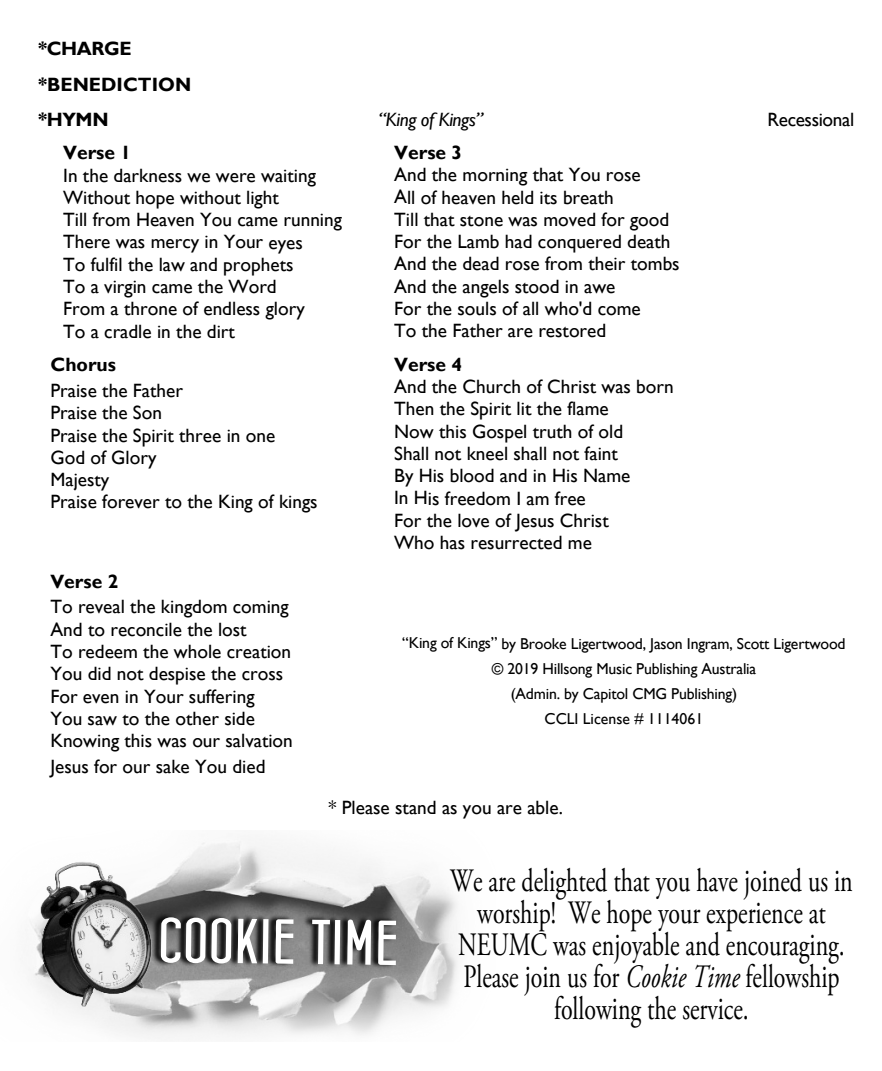
<style>
.page{position:relative;width:882px;height:1071px;background:#fff}
.page>*{position:absolute;margin:0;border:0;box-sizing:border-box;transform-origin:0 0}
.t1{font:63.35px "Concurso Italian BTN Bold";color:#fff;scale:1.1 1}
.t2{font:32.55px/32px "Adobe Garamond Pro";color:#000;text-align:center;scale:.73 1}
.t3{font:19.25px/22.2px "Gill Sans";color:#000}
.t4{font:700 19.25px/35.5px "Gill Sans";color:#000}
.t5{font:italic 19.25px "Gill Sans";letter-spacing:-.02em;color:#000}
.t6{font:19.25px "Gill Sans";letter-spacing:-.02em;color:#000}
.t7{font:15.75px/25.2px "Gill Sans";letter-spacing:-.01em;color:#000;text-align:center}
.s1{font-style:italic}
</style>
<div class="page">
<img style="left:30px;top:841px;width:428px;height:198px">
<img style="left:159px;top:892px;width:273px;height:95px">
<img style="left:34px;top:859px;width:125px;height:147px">
<p class="t4" style="left:38px;top:32px;width:155px">*CHARGE *BENEDICTION *HYMN</p>
<p class="t4" style="left:63px;top:137px;width:69px">Verse 1</p>
<p class="t3" style="left:63px;top:166px;width:280px">In the darkness we were waiting<br>Without hope without light<br>Till from Heaven You came running<br>There was mercy in Your eyes<br>To fulfil the law and prophets<br>To a virgin came the Word<br>From a throne of endless glory<br>To a cradle in the dirt</p>
<p class="t4" style="left:51px;top:349px;width:67px">Chorus</p>
<p class="t3" style="left:50px;top:381px;width:269px">Praise the Father<br>Praise the Son<br>Praise the Spirit three in one<br>God of Glory<br>Majesty<br>Praise forever to the King of kings</p>
<p class="t4" style="left:50px;top:565px;width:69px">Verse 2</p>
<p class="t3" style="left:50px;top:598px;width:244px">To reveal the kingdom coming<br>And to reconcile the lost<br>To redeem the whole creation<br>You did not despise the cross<br>For even in Your suffering<br>You saw to the other side<br>Knowing this was our salvation</p>
<p class="t3" style="left:50px;top:757px;width:217px">Jesus for our sake You died</p>
<p class="t5" style="left:378px;top:112px;width:106px">“King of Kings”</p>
<p class="t6" style="left:767px;top:112px;width:88px">Recessional</p>
<p class="t4" style="left:394px;top:137px;width:69px">Verse 3</p>
<p class="t3" style="left:394px;top:166px;width:287px">And the morning that You rose<br>All of heaven held its breath<br>Till that stone was moved for good<br>For the Lamb had conquered death<br>And the dead rose from their tombs<br>And the angels stood in awe<br>For the souls of all who'd come<br>To the Father are restored</p>
<p class="t4" style="left:394px;top:349px;width:69px">Verse 4</p>
<p class="t3" style="left:394px;top:378px;width:281px">And the Church of Christ was born<br>Then the Spirit lit the flame<br>Now this Gospel truth of old<br>Shall not kneel shall not faint<br>By His blood and in His Name<br>In His freedom I am free<br>For the love of Jesus Christ<br>Who has resurrected me</p>
<p class="t7" style="left:402px;top:632px;width:445px">“King of Kings” by Brooke Ligertwood, Jason Ingram, Scott Ligertwood © 2019 Hillsong Music Publishing Australia<br>(Admin. by Capitol CMG Publishing)<br>CCLI License # 1114061</p>
<p class="t3" style="left:328px;top:798px;width:236px">* Please stand as you are able.</p>
<h1 class="t1" style="left:160px;top:910px;width:218px;rotate:1deg">COOKIE TIME</h1>
<h2 class="t2" style="left:450px;top:867px;width:553px">We are delighted that you have joined us in worship! We hope your experience at NEUMC was enjoyable and encouraging.<br>Please join us for <span class="s1">Cookie Time</span> fellowship following the service.</h2>
</div>
